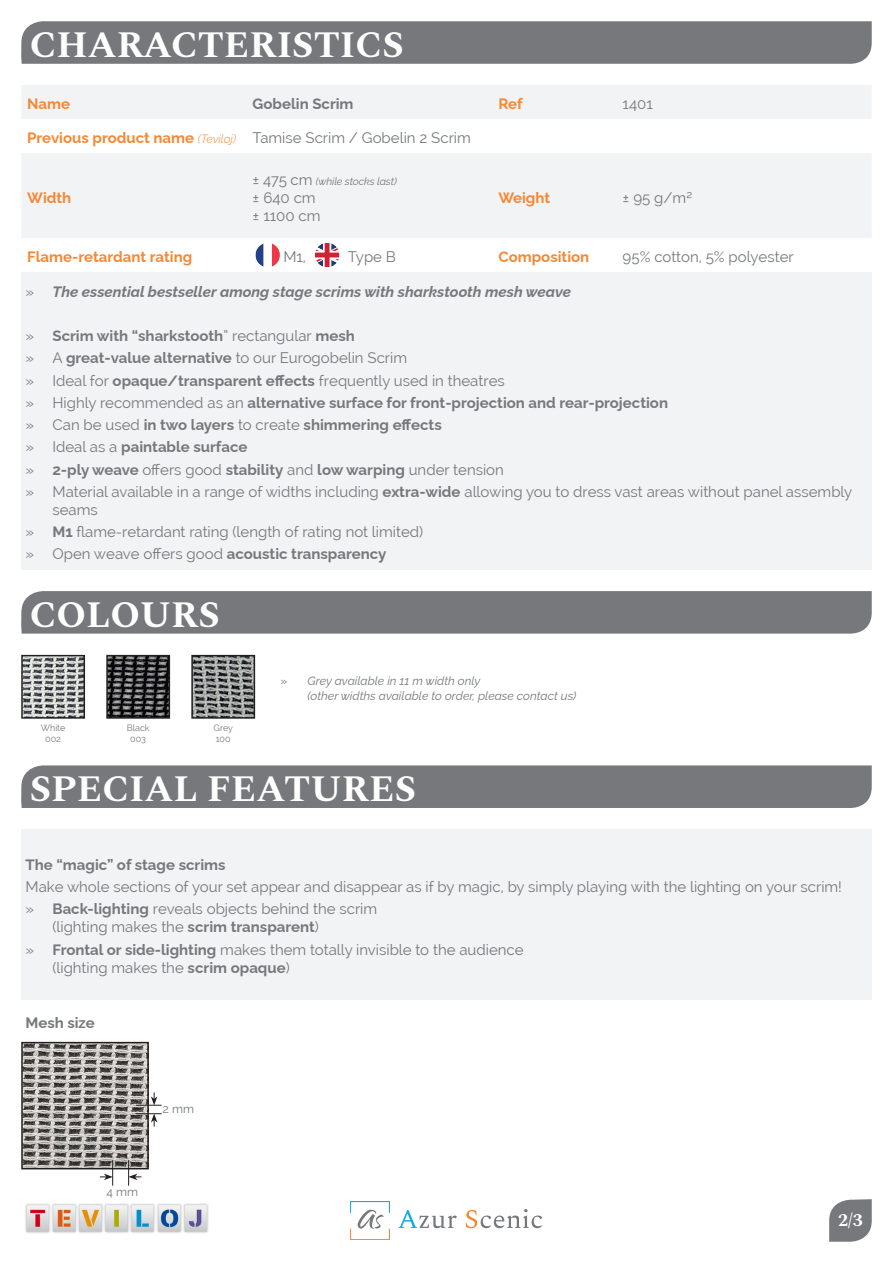
<style>
.page{position:relative;width:893px;height:1263px;background:#fff}
.page>*{position:absolute;margin:0;border:0;box-sizing:border-box;transform-origin:0 0}
.t1{font:700 37.5px "Spectral";color:#fff}
.t2{font:700 18px "Spectral";color:#fff}
.t3{font:15px/18px "Raleway";color:#76787b}
.t4{font:700 15px "Raleway";color:#76787b}
.t5{font:700 15px "Raleway";color:#f58834}
.t6{font:italic 700 15px "Raleway";color:#76787b}
.t7{font:italic 12px/14.4px "Raleway";color:#76787b}
.t8{font:12px "Raleway";color:#76787b}
.t9{font:italic 10.5px "Raleway";letter-spacing:-.01em;color:#76787b}
.t10{font:9px "Raleway";color:#76787b}
.s1{font-weight:300;font-style:italic;font-size:12px}
.s2{font-style:normal;font-size:15px}
.s3{font-weight:400;font-style:normal}
.s4{font-weight:400}
.s5{font-weight:700}
.s6{font-style:normal}
</style>
<div class="page">
<img style="left:25px;top:1203px;width:184px;height:30px">
<img style="left:351px;top:1201px;width:38px;height:38px">
<svg style="left:358px;top:1210px;width:26px;height:19px"></svg>
<svg style="left:398px;top:1210px;width:59px;height:18px"></svg>
<svg style="left:466px;top:1209px;width:76px;height:19px"></svg>
<svg style="left:829px;top:1199px;width:43px;height:43px"></svg>
<div style="left:21px;top:765px;width:851px;height:43px;background:#76787b"></div>
<div style="left:21px;top:591px;width:851px;height:43px;background:#76787b"></div>
<div style="left:21px;top:21px;width:851px;height:43px;background:#76787b"></div>
<div style="left:21px;top:829px;width:851px;height:170px;background:#f2f3f4"></div>
<div style="left:21px;top:272px;width:851px;height:298px;background:#f2f3f4"></div>
<svg style="left:22px;top:85px;width:849px;height:153px;fill:#f2f3f4"></svg>
<img style="left:24px;top:658px;width:58px;height:58px">
<div style="left:21px;top:655px;width:64px;height:64px;border:2px solid #231f20"></div>
<img style="left:109px;top:658px;width:58px;height:58px">
<div style="left:106px;top:655px;width:64px;height:64px;border:2px solid #231f20"></div>
<img style="left:194px;top:658px;width:58px;height:58px">
<div style="left:191px;top:655px;width:64px;height:64px;border:2px solid #231f20"></div>
<img style="left:24px;top:1045px;width:122px;height:121px">
<div style="left:21px;top:1042px;width:128px;height:127px;border:2px solid #231f20"></div>
<svg style="left:136px;top:1092px;width:26px;height:14px"></svg>
<svg style="left:136px;top:1113px;width:26px;height:13px"></svg>
<svg style="left:100px;top:1160px;width:13px;height:26px"></svg>
<svg style="left:128px;top:1160px;width:13px;height:26px"></svg>
<svg style="left:255px;top:243px;width:25px;height:24px"></svg>
<svg style="left:315px;top:243px;width:24px;height:24px"></svg>
<p class="t1" style="left:30px;top:17px;width:376px">CHARACTERISTICS</p>
<p class="t5" style="left:27px;top:92px;width:44px">Name</p>
<p class="t4" style="left:253px;top:92px;width:102px">Gobelin Scrim</p>
<p class="t5" style="left:498px;top:92px;width:26px">Ref</p>
<p class="t3" style="left:623px;top:95px;width:32px">1401</p>
<p class="t5" style="left:27px;top:126px;width:210px">Previous product name <span class="s1">(Teviloj)</span></p>
<p class="t3" style="left:253px;top:129px;width:220px">Tamise Scrim / Gobelin 2 Scrim</p>
<p class="t5" style="left:27px;top:185px;width:46px">Width</p>
<p class="t9" style="left:253px;top:173px;width:146px"><span class="s2">± 475 cm</span> (while stocks last)</p>
<p class="t3" style="left:253px;top:188px;width:65px">± 640 cm</p>
<p class="t3" style="left:253px;top:206px;width:69px">± 1100 cm</p>
<p class="t5" style="left:498px;top:185px;width:53px">Weight</p>
<p class="t3" style="left:623px;top:188px;width:71px">± 95 g/m²</p>
<p class="t5" style="left:27px;top:245px;width:167px">Flame-retardant rating</p>
<p class="t3" style="left:283px;top:248px;width:24px">M1,</p>
<p class="t3" style="left:348px;top:248px;width:50px">Type B</p>
<p class="t5" style="left:498px;top:245px;width:92px">Composition</p>
<p class="t3" style="left:623px;top:248px;width:173px">95% cotton, 5% polyester</p>
<p class="t6" style="left:26px;top:279px;width:547px"><span class="s3">»</span> The essential bestseller among stage scrims with sharkstooth mesh weave</p>
<p class="t4" style="left:26px;top:324px;width:331px"><span class="s4">»</span> Scrim with “sharkstooth<span class="s4">” rectangular</span> mesh</p>
<p class="t3" style="left:26px;top:349px;width:383px">» A <span class="s5">great-value alternative</span> to our Eurogobelin Scrim</p>
<p class="t3" style="left:26px;top:371px;width:481px">» Ideal for <span class="s5">opaque/transparent effects</span> frequently used in theatres</p>
<p class="t4" style="left:26px;top:391px;width:644px"><span class="s4">» Highly recommended as an</span> alternative surface for front-projection and rear-projection</p>
<p class="t4" style="left:26px;top:413px;width:418px"><span class="s4">» Can be used</span> in two layers <span class="s4">to create</span> shimmering effects</p>
<p class="t4" style="left:26px;top:435px;width:223px"><span class="s4">» Ideal as a</span> paintable surface</p>
<p class="t4" style="left:26px;top:457px;width:480px"><span class="s4">»</span> 2-ply weave <span class="s4">offers good</span> stability <span class="s4">and</span> low warping <span class="s4">under tension</span></p>
<p class="t3" style="left:53px;top:483px;width:801px;text-indent:-27px">» Material available in a range of widths including <span class="s5">extra-wide</span> allowing you to dress vast areas without panel assembly seams</p>
<p class="t3" style="left:26px;top:523px;width:399px">» <span class="s5">M1</span> flame-retardant rating (length of rating not limited)</p>
<p class="t3" style="left:26px;top:545px;width:362px">» Open weave offers good <span class="s5">acoustic transparency</span></p>
<p class="t1" style="left:30px;top:587px;width:192px">COLOURS</p>
<p class="t10" style="left:41px;top:723px;width:26px">White</p>
<p class="t10" style="left:45px;top:734px;width:17px">002</p>
<p class="t10" style="left:127px;top:723px;width:25px">Black</p>
<p class="t10" style="left:130px;top:734px;width:17px">003</p>
<p class="t10" style="left:214px;top:723px;width:21px">Grey</p>
<p class="t10" style="left:216px;top:734px;width:16px">100</p>
<p class="t7" style="left:308px;top:672px;width:270px;text-indent:-27px"><span class="s6">»</span> Grey available in 11 m width only<br>(other widths available to order, please contact us)</p>
<p class="t1" style="left:30px;top:761px;width:388px">SPECIAL FEATURES</p>
<p class="t4" style="left:26px;top:853px;width:202px">The “magic” of stage scrims</p>
<p class="t3" style="left:26px;top:878px;width:818px">Make whole sections of your set appear and disappear as if by magic, by simply playing with the lighting on your scrim!</p>
<p class="t3" style="left:53px;top:900px;width:326px;text-indent:-27px">» <span class="s5">Back-lighting</span> reveals objects behind the scrim (lighting makes the <span class="s5">scrim transparent</span>)</p>
<p class="t3" style="left:53px;top:940px;width:473px;text-indent:-27px">» <span class="s5">Frontal or side-lighting</span> makes them totally invisible to the audience (lighting makes the <span class="s5">scrim opaque</span>)</p>
<p class="t4" style="left:26px;top:1010px;width:71px">Mesh size</p>
<p class="t8" style="left:163px;top:1102px;width:33px">2 mm</p>
<p class="t8" style="left:106px;top:1185px;width:33px">4 mm</p>
<p class="t2" style="left:838px;top:1207px;width:26px">2/3</p>
</div>
